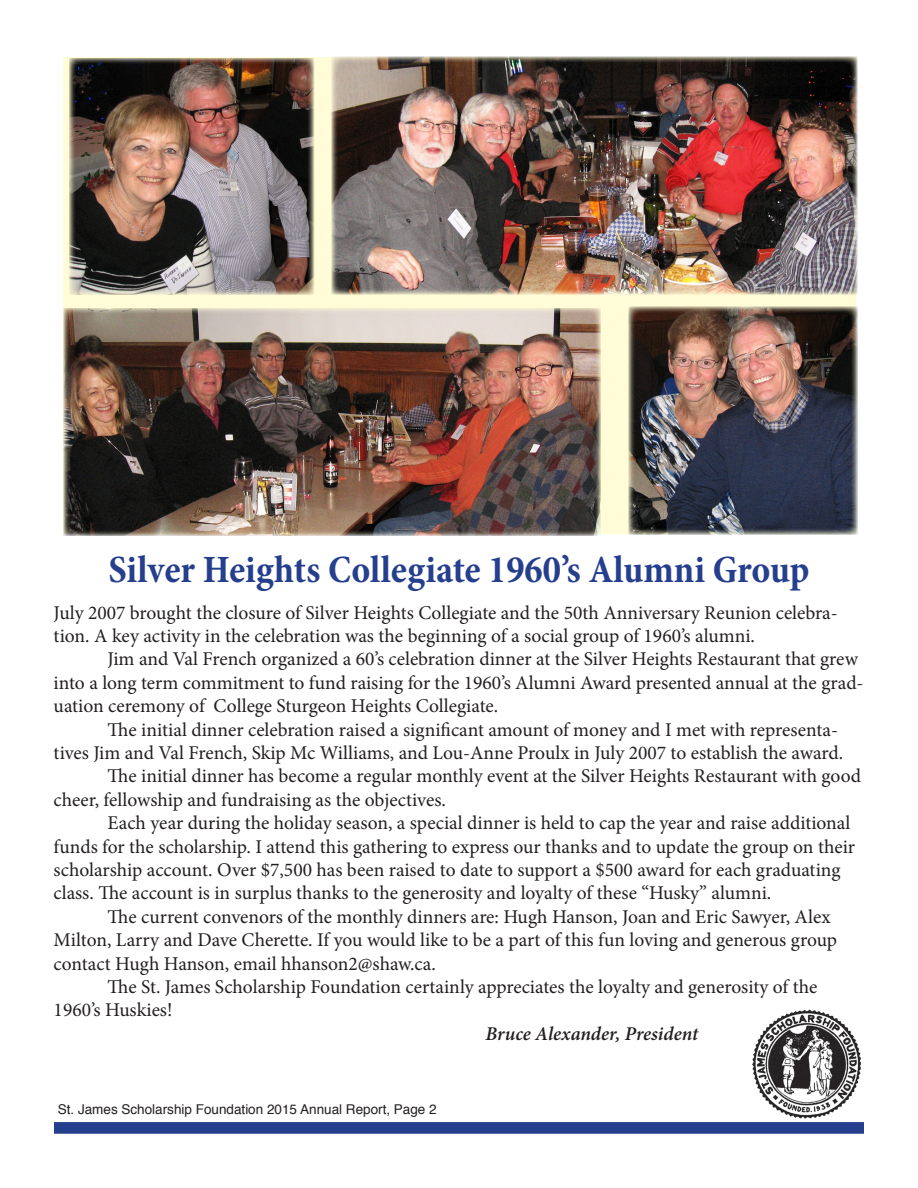
<style>
.page{position:relative;width:918px;height:1188px;background:#fff}
.page>*{position:absolute;margin:0;border:0;box-sizing:border-box;transform-origin:0 0}
.t1{font:700 condensed 39px "Minion Pro";color:#253f8e}
.t2{font:19.5px/23.4px "Minion Pro";color:#231f20}
.t3{font:italic 600 19.5px "Minion Pro";color:#231f20}
.t4{font:13.5px "Helvetica";color:#231f20}
</style>
<div class="page">
<img style="left:752px;top:1009px;width:110px;height:110px">
<div style="left:63px;top:57px;width:793px;height:477px;background:#fffcd7"></div>
<div style="left:54px;top:1122px;width:810px;height:12px;background:#253f8e;border:2px solid #253f8e"></div>
<img style="left:64px;top:308px;width:536px;height:227px">
<img style="left:629px;top:307px;width:229px;height:227px">
<img style="left:69px;top:58px;width:245px;height:236px">
<img style="left:332px;top:57px;width:525px;height:238px">
<p class="t1" style="left:108px;top:543px;width:703px">Silver Heights Collegiate 1960’s Alumni Group</p>
<p class="t2" style="left:54px;top:601px;width:786px">July 2007 brought the closure of Silver Heights Collegiate and the 50th Anniversary Reunion celebra&shy;tion. A key activity in the celebration was the beginning of a social group of 1960’s alumni.</p>
<p class="t2" style="left:54px;top:648px;width:811px;text-indent:54px">Jim and Val French organized a 60’s celebration dinner at the Silver Heights Restaurant that grew into a long term commitment to fund raising for the 1960’s Alumni Award presented annual at the grad&shy;uation ceremony of College Sturgeon Heights Collegiate.</p>
<p class="t2" style="left:54px;top:718px;width:791px;text-align:right">The initial dinner celebration raised a significant amount of money and I met with representa-<br>tives Jim and Val French, Skip Mc Williams, and Lou-Anne Proulx in July 2007 to establish the award.</p>
<p class="t2" style="left:54px;top:765px;width:809px;text-indent:54px">The initial dinner has become a regular monthly event at the Silver Heights Restaurant with good cheer, fellowship and fundraising as the objectives.</p>
<p class="t2" style="left:54px;top:811px;width:803px;text-indent:54px">Each year during the holiday season, a special dinner is held to cap the year and raise additional funds for the scholarship. I attend this gathering to express our thanks and to update the group on their scholarship account. Over $7,500 has been raised to date to support a $500 award for each graduating class. The account is in surplus thanks to the generosity and loyalty of these “Husky” alumni.</p>
<p class="t2" style="left:54px;top:905px;width:785px;text-indent:54px">The current convenors of the monthly dinners are: Hugh Hanson, Joan and Eric Sawyer, Alex<br>Milton, Larry and Dave Cherette. If you would like to be a part of this fun loving and generous group contact Hugh Hanson, email hhanson2@shaw.ca.</p>
<p class="t2" style="left:54px;top:975px;width:765px;text-indent:54px">The St. James Scholarship Foundation certainly appreciates the loyalty and generosity of the<br>1960’s Huskies!</p>
<p class="t3" style="left:486px;top:1020px;width:214px">Bruce Alexander, President</p>
<p class="t4" style="left:58px;top:1098px;width:380px">St. James Scholarship Foundation 2015 Annual Report, Page 2</p>
</div>
